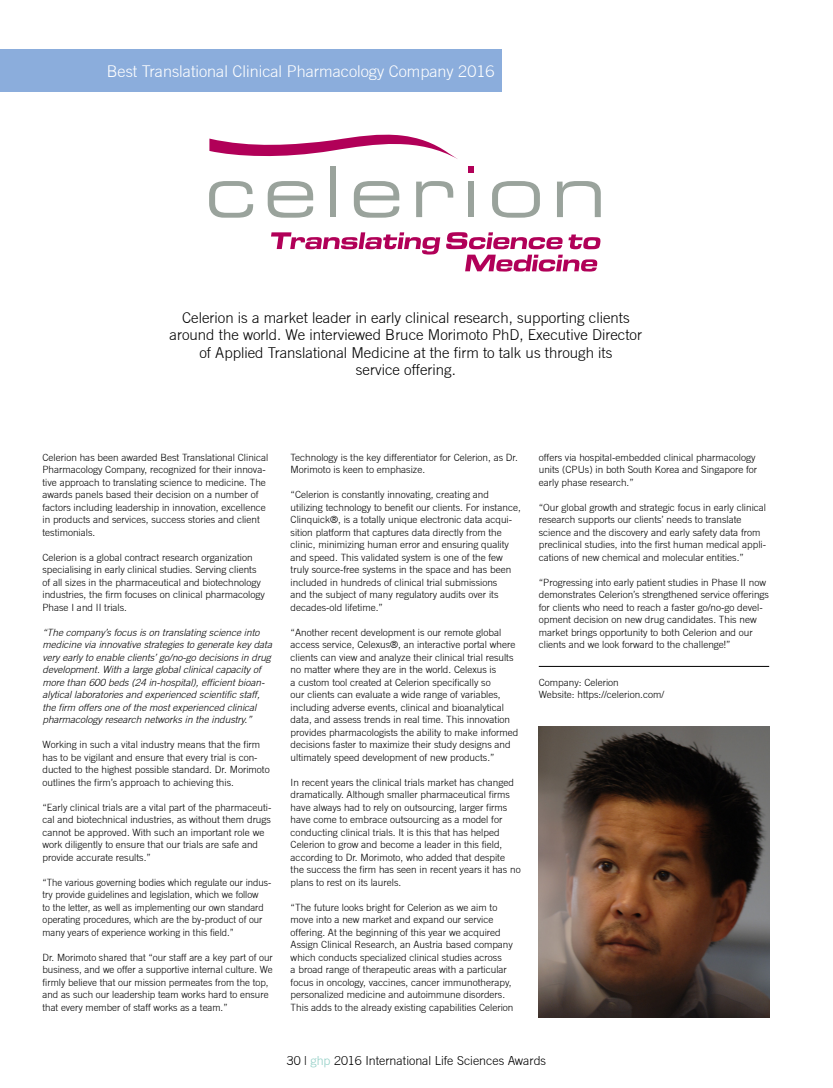
<style>
.page{position:relative;width:833px;height:1088px;background:#fff}
.page>*{position:absolute;margin:0;border:0;box-sizing:border-box;transform-origin:0 0}
.t1{font:300 16.25px "Trade Gothic";color:#fff}
.t2{font:300 15px/17.5px "Trade Gothic";color:#000;text-align:center}
.t3{font:300 12.5px "Trade Gothic";color:#000}
.t4{font:300 10px/12.5px "Trade Gothic";color:#000}
.t5{font:italic 300 10px/12.5px "Trade Gothic";color:#000}
.t6{font:300 10px/12.5px "Trade Gothic";color:#000;scale:.96 1}
.s1{color:#90cec5}
</style>
<div class="page">
<div style="left:0;top:50px;width:501px;height:42px;background:#8baddc"></div>
<svg style="left:209px;top:181px;width:44px;height:37px"></svg>
<svg style="left:268px;top:181px;width:45px;height:37px"></svg>
<div style="left:330px;top:167px;width:6px;height:50px;background:#9aa39c"></div>
<svg style="left:354px;top:181px;width:45px;height:37px"></svg>
<svg style="left:416px;top:181px;width:37px;height:36px"></svg>
<svg style="left:468px;top:167px;width:6px;height:6px"></svg>
<div style="left:468px;top:182px;width:6px;height:35px;background:#9aa39c"></div>
<svg style="left:492px;top:181px;width:48px;height:37px"></svg>
<svg style="left:557px;top:181px;width:44px;height:36px"></svg>
<svg style="left:209px;top:135px;width:249px;height:24px"></svg>
<svg style="left:271px;top:232px;width:169px;height:22px"></svg>
<svg style="left:446px;top:232px;width:116px;height:17px"></svg>
<svg style="left:568px;top:234px;width:32px;height:15px"></svg>
<svg style="left:465px;top:255px;width:132px;height:17px"></svg>
<img style="left:539px;top:726px;width:230px;height:291px">
<hr style="left:539px;top:666px;width:230px;height:1px;background:#000">
<p class="t1" style="left:107px;top:61px;width:389px">Best Translational Clinical Pharmacology Company 2016</p>
<p class="t2" style="left:170px;top:308px;width:474px">Celerion is a market leader in early clinical research, supporting clients around the world. We interviewed Bruce Morimoto PhD, Executive Director of Applied Translational Medicine at the firm to talk us through its<br>service offering.</p>
<p class="t4" style="left:43px;top:451px;width:227px">Celerion has been awarded Best Translational Clinical Pharmacology Company, recognized for their innova&shy;tive approach to translating science to medicine. The awards panels based their decision on a number of factors including leadership in innovation, excellence in products and services, success stories and client testimonials.</p>
<p class="t4" style="left:43px;top:551px;width:224px">Celerion is a global contract research organization specialising in early clinical studies. Serving clients of all sizes in the pharmaceutical and biotechnology industries, the firm focuses on clinical pharmacology Phase I and II trials.</p>
<p class="t5" style="left:43px;top:626px;width:231px">“The company’s focus is on translating science into medicine via innovative strategies to generate key data very early to enable clients’ go/no-go decisions in drug development. With a large global clinical capacity of more than 600 beds (24 in-hospital), efficient bioan&shy;alytical laboratories and experienced scientific staff, the firm offers one of the most experienced clinical pharmacology research networks in the industry.”</p>
<p class="t4" style="left:43px;top:738px;width:229px">Working in such a vital industry means that the firm has to be vigilant and ensure that every trial is con&shy;ducted to the highest possible standard. Dr. Morimoto outlines the firm’s approach to achieving this.</p>
<p class="t4" style="left:43px;top:801px;width:230px">“Early clinical trials are a vital part of the pharmaceuti&shy;cal and biotechnical industries, as without them drugs cannot be approved. With such an important role we work diligently to ensure that our trials are safe and provide accurate results.”</p>
<p class="t6" style="left:43px;top:876px;width:240px">“The various governing bodies which regulate our indus&shy;try provide guidelines and legislation, which we follow<br>to the letter, as well as implementing our own standard operating procedures, which are the by-product of our many years of experience working in this field.”</p>
<p class="t4" style="left:43px;top:951px;width:232px">Dr. Morimoto shared that “our staff are a key part of our business, and we offer a supportive internal culture. We firmly believe that our mission permeates from the top, and as such our leadership team works hard to ensure that every member of staff works as a team.”</p>
<p class="t4" style="left:291px;top:451px;width:229px">Technology is the key differentiator for Celerion, as Dr.<br>Morimoto is keen to emphasize.</p>
<p class="t4" style="left:291px;top:488px;width:232px">“Celerion is constantly innovating, creating and utilizing technology to benefit our clients. For instance, Clinquick®, is a totally unique electronic data acqui&shy;sition platform that captures data directly from the clinic, minimizing human error and ensuring quality and speed. This validated system is one of the few truly source-free systems in the space and has been included in hundreds of clinical trial submissions<br>and the subject of many regulatory audits over its decades-old lifetime.”</p>
<p class="t4" style="left:291px;top:626px;width:229px">“Another recent development is our remote global access service, Celexus®, an interactive portal where clients can view and analyze their clinical trial results no matter where they are in the world. Celexus is<br>a custom tool created at Celerion specifically so<br>our clients can evaluate a wide range of variables, including adverse events, clinical and bioanalytical data, and assess trends in real time. This innovation provides pharmacologists the ability to make informed decisions faster to maximize their study designs and ultimately speed development of new products.”</p>
<p class="t4" style="left:291px;top:776px;width:232px">In recent years the clinical trials market has changed dramatically. Although smaller pharmaceutical firms have always had to rely on outsourcing, larger firms have come to embrace outsourcing as a model for conducting clinical trials. It is this that has helped Celerion to grow and become a leader in this field, according to Dr. Morimoto, who added that despite the success the firm has seen in recent years it has no plans to rest on its laurels.</p>
<p class="t4" style="left:291px;top:901px;width:224px">“The future looks bright for Celerion as we aim to move into a new market and expand our service offering. At the beginning of this year we acquired Assign Clinical Research, an Austria based company which conducts specialized clinical studies across<br>a broad range of therapeutic areas with a particular focus in oncology, vaccines, cancer immunotherapy, personalized medicine and autoimmune disorders.<br>This adds to the already existing capabilities Celerion</p>
<p class="t4" style="left:539px;top:451px;width:220px">offers via hospital-embedded clinical pharmacology units (CPUs) in both South Korea and Singapore for early phase research.”</p>
<p class="t4" style="left:539px;top:501px;width:229px">“Our global growth and strategic focus in early clinical research supports our clients’ needs to translate science and the discovery and early safety data from preclinical studies, into the first human medical appli&shy;cations of new chemical and molecular entities.”</p>
<p class="t4" style="left:539px;top:576px;width:232px">“Progressing into early patient studies in Phase II now demonstrates Celerion’s strengthened service offerings for clients who need to reach a faster go/no-go devel&shy;opment decision on new drug candidates. This new market brings opportunity to both Celerion and our clients and we look forward to the challenge!”</p>
<p class="t4" style="left:539px;top:676px;width:81px">Company: Celerion</p>
<p class="t4" style="left:539px;top:688px;width:127px">Website: https://celerion.com/</p>
<p class="t3" style="left:287px;top:1053px;width:261px">30 | <span class="s1">ghp</span> 2016 International Life Sciences Awards</p>
</div>
